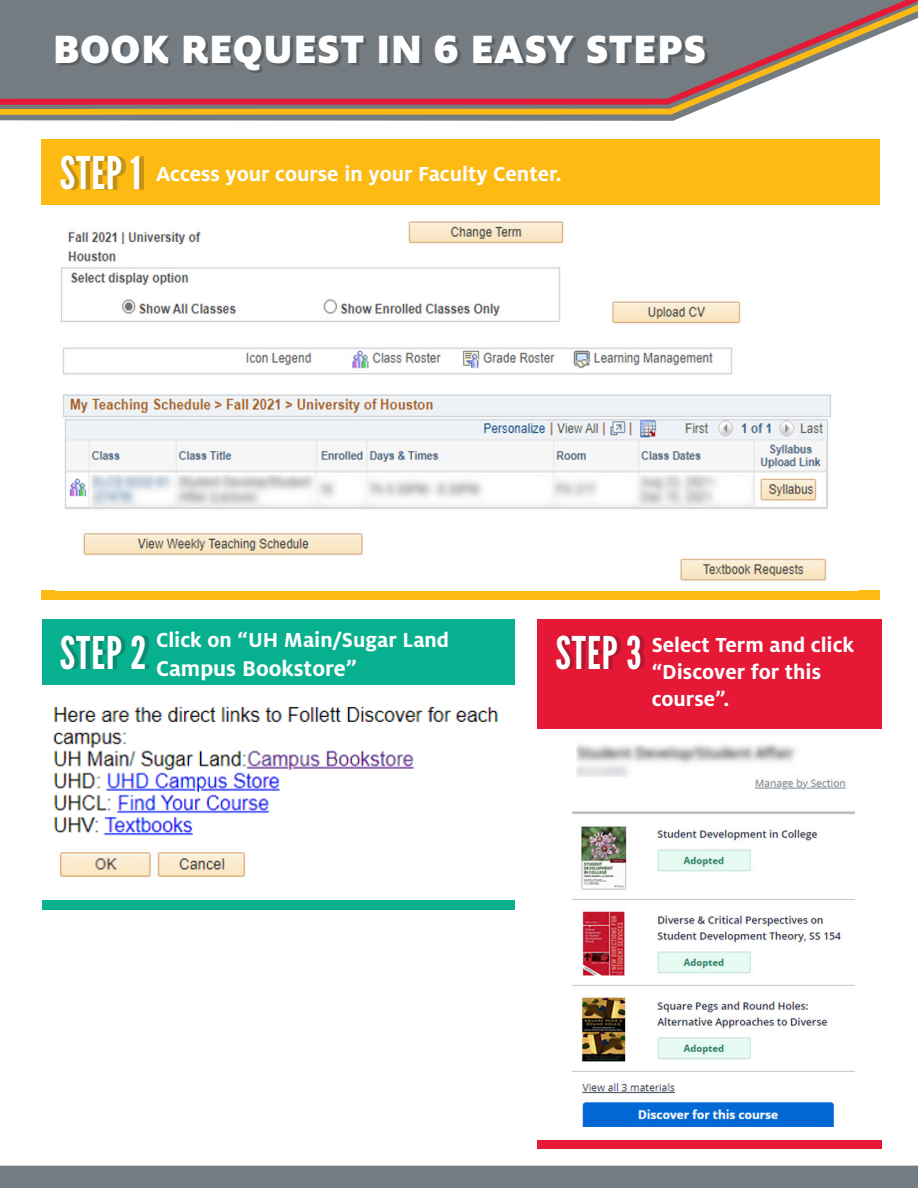
<style>
.page{position:relative;width:918px;height:1188px;background:#fff}
.page>*{position:absolute;margin:0;border:0;box-sizing:border-box;transform-origin:0 0}
.t1{font:45px "League Gothic";letter-spacing:.02em;color:#fff}
.t2{font:900 43.8px "Milo OT";letter-spacing:.01em;color:#fff}
.t3{font:700 23.7px "Milo OT";color:#fff}
.t4{font:700 22.5px/27px "Milo OT";color:#fff}
</style>
<div class="page">
<div style="left:42px;top:140px;width:838px;height:460px;background:#fcba13"></div>
<div style="left:537px;top:619px;width:345px;height:530px;background:#e51836"></div>
<div style="left:65px;top:156px;width:79px;height:34px;background:#231f20;opacity:.26"></div>
<div style="left:561px;top:635px;width:84px;height:34px;background:#231f20;opacity:.26"></div>
<div style="left:32px;top:206px;width:855px;height:384px;background:#fff"></div>
<img style="left:61px;top:220px;width:770px;height:361px">
<div style="left:534px;top:729px;width:363px;height:411px;background:#fff"></div>
<img style="left:573px;top:744px;width:282px;height:382px">
<div style="left:0;top:1166px;width:918px;height:22px;background:#747c82"></div>
<div style="left:42px;top:619px;width:473px;height:291px;background:#07b18f"></div>
<div style="left:38px;top:685px;width:478px;height:215px;background:#fff"></div>
<img style="left:53px;top:706px;width:445px;height:171px">
<div style="left:65px;top:635px;width:84px;height:34px;background:#231f20;opacity:.26"></div>
<svg style="left:0;top:118px;width:680px;height:3px;background:#888f94"></svg>
<svg style="left:0;top:108px;width:703px;height:10px;background:#c2a145"></svg>
<svg style="left:0;top:0;width:918px;height:108px;background:#878185"></svg>
<p class="t2" style="left:53px;top:23px;width:655px">BOOK REQUEST IN 6 EASY STEPS</p>
<p class="t1" style="left:60px;top:147px;width:83px">STEP 1</p>
<p class="t4" style="left:156px;top:161px;width:407px">Access your course in your Faculty Center.</p>
<p class="t1" style="left:60px;top:626px;width:88px">STEP 2</p>
<p class="t4" style="left:156px;top:626px;width:295px">Click on “UH Main/Sugar Land</p>
<p class="t3" style="left:156px;top:655px;width:202px">Campus Bookstore”</p>
<p class="t1" style="left:556px;top:626px;width:87px">STEP 3</p>
<p class="t4" style="left:652px;top:632px;width:204px">Select Term and click “Discover for this course”.</p>
</div>
